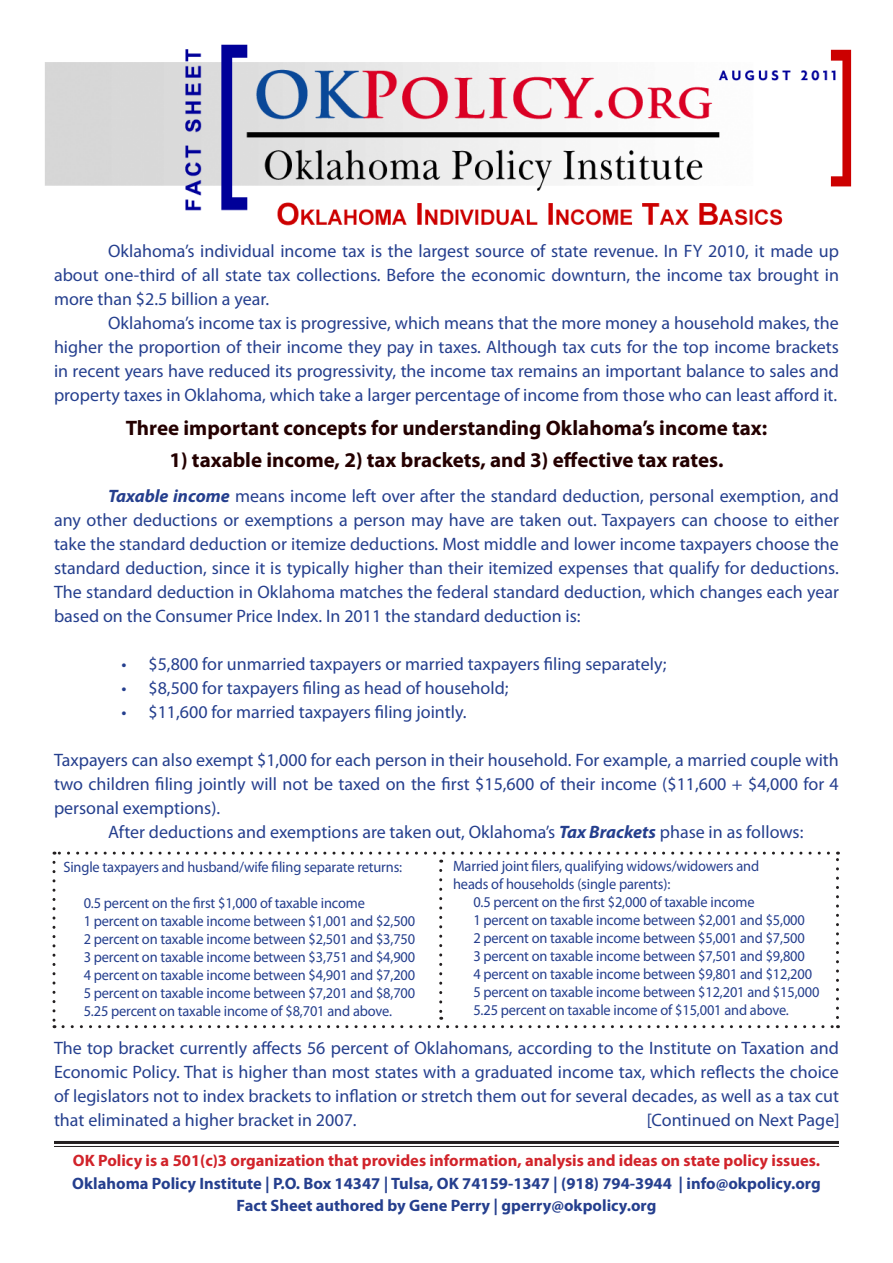
<style>
.page{position:relative;width:893px;height:1263px;background:#fff}
.page>*{position:absolute;margin:0;border:0;box-sizing:border-box;transform-origin:0 0}
.Paragraph_Style_2{font:700 21px "Myriad Pro";color:#240000}
.Paragraph_Style_2-2{font:18px/24px "Myriad Pro";color:#253f8e;text-align:justify}
.t1{font:700 16.5px "Myriad Pro";color:#253f8e}
.t2{font:700 16.5px "Myriad Pro";color:#d1232a}
.Paragraph_Style_2-3{font:15px "Myriad Pro";letter-spacing:-.01em;color:#253f8e;scale:.96 1}
.s1{font-weight:700;font-style:italic}
</style>
<div class="page">
<img style="left:45px;top:44px;width:807px;height:182px">
<hr style="left:54px;top:1141px;width:785px;height:3px;background:#231f20">
<hr style="left:54px;top:1146px;width:785px;height:1px;background:#231f20">
<svg style="left:52px;top:852px;width:787px;height:176px"></svg>
<p class="Paragraph_Style_2-2" style="left:54px;top:238px;width:786px;text-indent:54px">Oklahoma’s individual income tax is the largest source of state revenue. In FY 2010, it made up about one-third of all state tax collections. Before the economic downturn, the income tax brought in more than $2.5 billion a year.</p>
<p class="Paragraph_Style_2-2" style="left:54px;top:310px;width:786px;text-indent:54px">Oklahoma’s income tax is progressive, which means that the more money a household makes, the higher the proportion of their income they pay in taxes. Although tax cuts for the top income brackets in recent years have reduced its progressivity, the income tax remains an important balance to sales and property taxes in Oklahoma, which take a larger percentage of income from those who can least afford it.</p>
<p class="Paragraph_Style_2" style="left:126px;top:414px;width:643px">Three important concepts for understanding Oklahoma’s income tax:</p>
<p class="Paragraph_Style_2" style="left:169px;top:446px;width:555px">1) taxable income, 2) tax brackets, and 3) effective tax rates.</p>
<p class="Paragraph_Style_2-2" style="left:54px;top:483px;width:786px;text-indent:54px"><span class="s1">Taxable income</span> means income left over after the standard deduction, personal exemption, and any other deductions or exemptions a person may have are taken out. Taxpayers can choose to either take the standard deduction or itemize deductions. Most middle and lower income taxpayers choose the standard deduction, since it is typically higher than their itemized expenses that qualify for deductions.<br>The standard deduction in Oklahoma matches the federal standard deduction, which changes each year based on the Consumer Price Index. In 2011 the standard deduction is:</p>
<p class="Paragraph_Style_2-2" style="left:122px;top:651px;width:547px">• $5,800 for unmarried taxpayers or married taxpayers filing separately;</p>
<p class="Paragraph_Style_2-2" style="left:122px;top:675px;width:389px">• $8,500 for taxpayers filing as head of household;</p>
<p class="Paragraph_Style_2-2" style="left:122px;top:699px;width:347px">• $11,600 for married taxpayers filing jointly.</p>
<p class="Paragraph_Style_2-2" style="left:54px;top:747px;width:786px">Taxpayers can also exempt $1,000 for each person in their household. For example, a married couple with two children filing jointly will not be taxed on the first $15,600 of their income ($11,600 + $4,000 for 4 personal exemptions).</p>
<p class="Paragraph_Style_2-2" style="left:108px;top:819px;width:697px">After deductions and exemptions are taken out, Oklahoma’s <span class="s1">Tax Brackets</span> phase in as follows:</p>
<p class="Paragraph_Style_2-3" style="left:63px;top:858px;width:354px">Single taxpayers and husband/wife filing separate returns:</p>
<p class="Paragraph_Style_2-3" style="left:84px;top:894px;width:294px">0.5 percent on the first $1,000 of taxable income</p>
<p class="Paragraph_Style_2-3" style="left:84px;top:912px;width:347px">1 percent on taxable income between $1,001 and $2,500</p>
<p class="Paragraph_Style_2-3" style="left:84px;top:930px;width:347px">2 percent on taxable income between $2,501 and $3,750</p>
<p class="Paragraph_Style_2-3" style="left:84px;top:948px;width:347px">3 percent on taxable income between $3,751 and $4,900</p>
<p class="Paragraph_Style_2-3" style="left:84px;top:966px;width:347px">4 percent on taxable income between $4,901 and $7,200</p>
<p class="Paragraph_Style_2-3" style="left:84px;top:984px;width:347px">5 percent on taxable income between $7,201 and $8,700</p>
<p class="Paragraph_Style_2-3" style="left:84px;top:1002px;width:323px">5.25 percent on taxable income of $8,701 and above.</p>
<p class="Paragraph_Style_2-3" style="left:453px;top:857px;width:320px">Married joint filers, qualifying widows/widowers and</p>
<p class="Paragraph_Style_2-3" style="left:453px;top:875px;width:228px">heads of households (single parents):</p>
<p class="Paragraph_Style_2-3" style="left:473px;top:893px;width:294px">0.5 percent on the first $2,000 of taxable income</p>
<p class="Paragraph_Style_2-3" style="left:473px;top:911px;width:347px">1 percent on taxable income between $2,001 and $5,000</p>
<p class="Paragraph_Style_2-3" style="left:473px;top:929px;width:347px">2 percent on taxable income between $5,001 and $7,500</p>
<p class="Paragraph_Style_2-3" style="left:473px;top:947px;width:347px">3 percent on taxable income between $7,501 and $9,800</p>
<p class="Paragraph_Style_2-3" style="left:473px;top:965px;width:354px">4 percent on taxable income between $9,801 and $12,200</p>
<p class="Paragraph_Style_2-3" style="left:473px;top:983px;width:362px">5 percent on taxable income between $12,201 and $15,000</p>
<p class="Paragraph_Style_2-3" style="left:473px;top:1001px;width:330px">5.25 percent on taxable income of $15,001 and above.</p>
<p class="Paragraph_Style_2-2" style="left:54px;top:1036px;width:786px">The top bracket currently affects 56 percent of Oklahomans, according to the Institute on Taxation and Economic Policy. That is higher than most states with a graduated income tax, which reflects the choice of legislators not to index brackets to inflation or stretch them out for several decades, as well as a tax cut that eliminated a higher bracket in 2007.</p>
<p class="Paragraph_Style_2-2" style="left:647px;top:1108px;width:194px">[Continued on Next Page]</p>
<p class="t2" style="left:73px;top:1150px;width:749px">OK Policy is a 501(c)3 organization that provides information, analysis and ideas on state policy issues.</p>
<p class="t1" style="left:72px;top:1172px;width:750px">Oklahoma Policy Institute | P.O. Box 14347 | Tulsa, OK 74159-1347 | (918) 794-3944 | info@okpolicy.org</p>
<p class="t1" style="left:237px;top:1195px;width:421px">Fact Sheet authored by Gene Perry | gperry@okpolicy.org</p>
</div>
